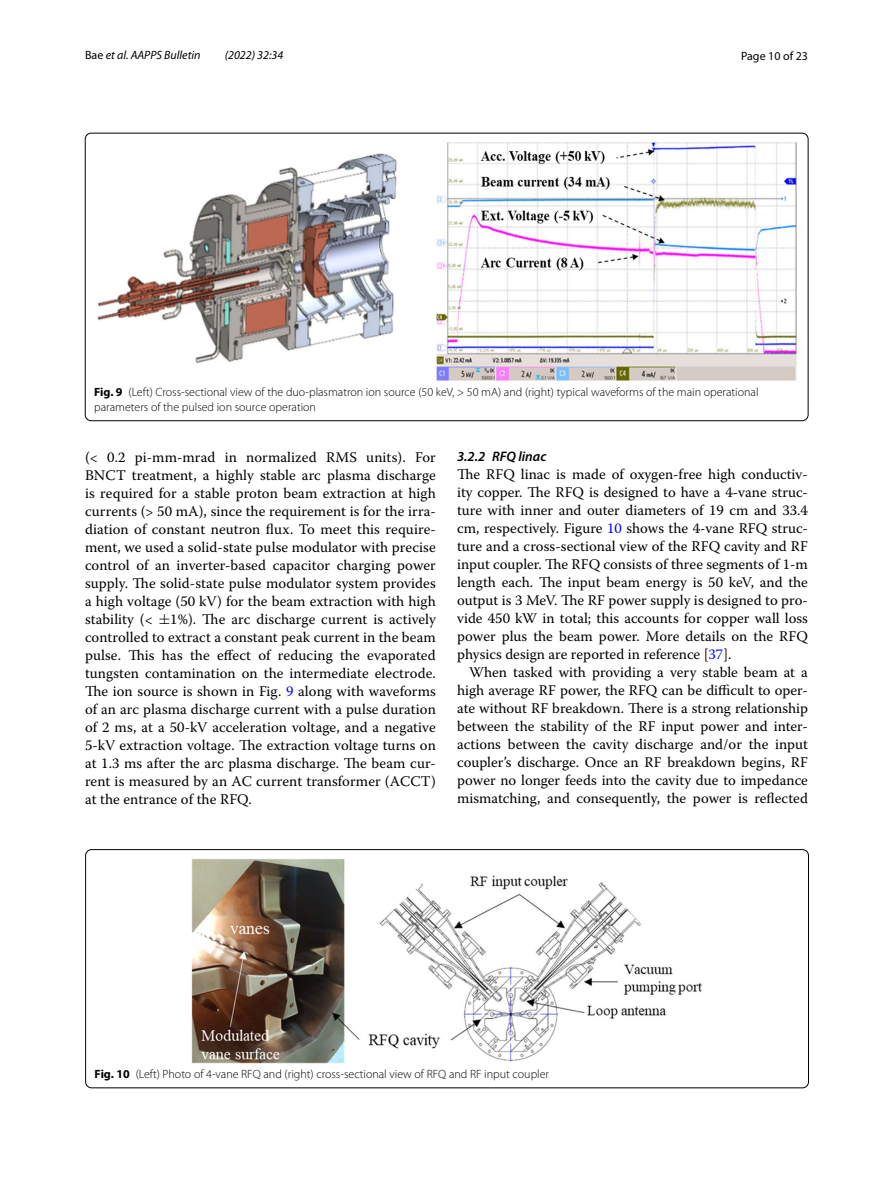
<style>
.page{position:relative;width:893px;height:1187px;background:#fff}
.page>*{position:absolute;margin:0;border:0;box-sizing:border-box;transform-origin:0 0}
.t1{font:14.7px/18px "Warnock Pro";color:#000;text-align:justify}
.t2{font:italic 600 13.8px "Myriad Pro";color:#000}
.t3{font:300 12px/15px "Myriad Pro";color:#000}
.t4{font:italic 12px "Myriad Pro";color:#000}
.t5{font:12px "Myriad Pro";color:#000}
.s1{font-style:normal}
.s2{font-weight:700}
.s3{font-family:"MTSY"}
.s4{color:#00f}
</style>
<div class="page">
<img style="left:97px;top:142px;width:700px;height:238px">
<img style="left:192px;top:858px;width:510px;height:205px">
<div style="left:85px;top:849px;width:724px;height:238px;border:1px solid #000;border-radius:6px"></div>
<p class="t4" style="left:85px;top:48px;width:117px"><span class="s1">Bae</span> et al. AAPPS Bulletin</p>
<p class="t4" style="left:225px;top:48px;width:60px">(2022) 32:34</p>
<p class="t5" style="left:741px;top:48px;width:68px">Page 10 of 23</p>
<p class="t3" style="left:94px;top:384px;width:666px"><span class="s2">Fig. 9</span> (Left) Cross-sectional view of the duo-plasmatron ion source (50 keV, &gt; 50 mA) and (right) typical waveforms of the main operational parameters of the pulsed ion source operation</p>
<p class="t1" style="left:85px;top:447px;width:352px">(&lt; 0.2 pi-mm-mrad in normalized RMS units). For BNCT treatment, a highly stable arc plasma discharge is required for a stable proton beam extraction at high currents (&gt; 50 mA), since the requirement is for the irra&shy;diation of constant neutron flux. To meet this require&shy;ment, we used a solid-state pulse modulator with precise control of an inverter-based capacitor charging power supply. The solid-state pulse modulator system provides a high voltage (50 kV) for the beam extraction with high stability (&lt; <span class="s3">±</span>1%). The arc discharge current is actively controlled to extract a constant peak current in the beam pulse. This has the effect of reducing the evaporated tungsten contamination on the intermediate electrode.<br>The ion source is shown in Fig. <span class="s4">9</span> along with waveforms of an arc plasma discharge current with a pulse duration of 2 ms, at a 50-kV acceleration voltage, and a negative 5-kV extraction voltage. The extraction voltage turns on at 1.3 ms after the arc plasma discharge. The beam cur&shy;rent is measured by an AC current transformer (ACCT) at the entrance of the RFQ.</p>
<p class="t2" style="left:457px;top:448px;width:91px">3.2.2 RFQ linac</p>
<p class="t1" style="left:457px;top:465px;width:352px">The RFQ linac is made of oxygen-free high conductiv&shy;ity copper. The RFQ is designed to have a 4-vane struc&shy;ture with inner and outer diameters of 19 cm and 33.4 cm, respectively. Figure <span class="s4">10</span> shows the 4-vane RFQ struc&shy;ture and a cross-sectional view of the RFQ cavity and RF input coupler. The RFQ consists of three segments of 1-m length each. The input beam energy is 50 keV, and the output is 3 MeV. The RF power supply is designed to pro&shy;vide 450 kW in total; this accounts for copper wall loss power plus the beam power. More details on the RFQ physics design are reported in reference [<span class="s4">37</span>].</p>
<p class="t1" style="left:457px;top:663px;width:352px;text-indent:12px">When tasked with providing a very stable beam at a high average RF power, the RFQ can be difficult to oper&shy;ate without RF breakdown. There is a strong relationship between the stability of the RF input power and inter&shy;actions between the cavity discharge and/or the input coupler’s discharge. Once an RF breakdown begins, RF power no longer feeds into the cavity due to impedance mismatching, and consequently, the power is reflected</p>
<p class="t3" style="left:95px;top:1066px;width:456px"><span class="s2">Fig. 10</span> (Left) Photo of 4-vane RFQ and (right) cross-sectional view of RFQ and RF input coupler</p>
</div>
